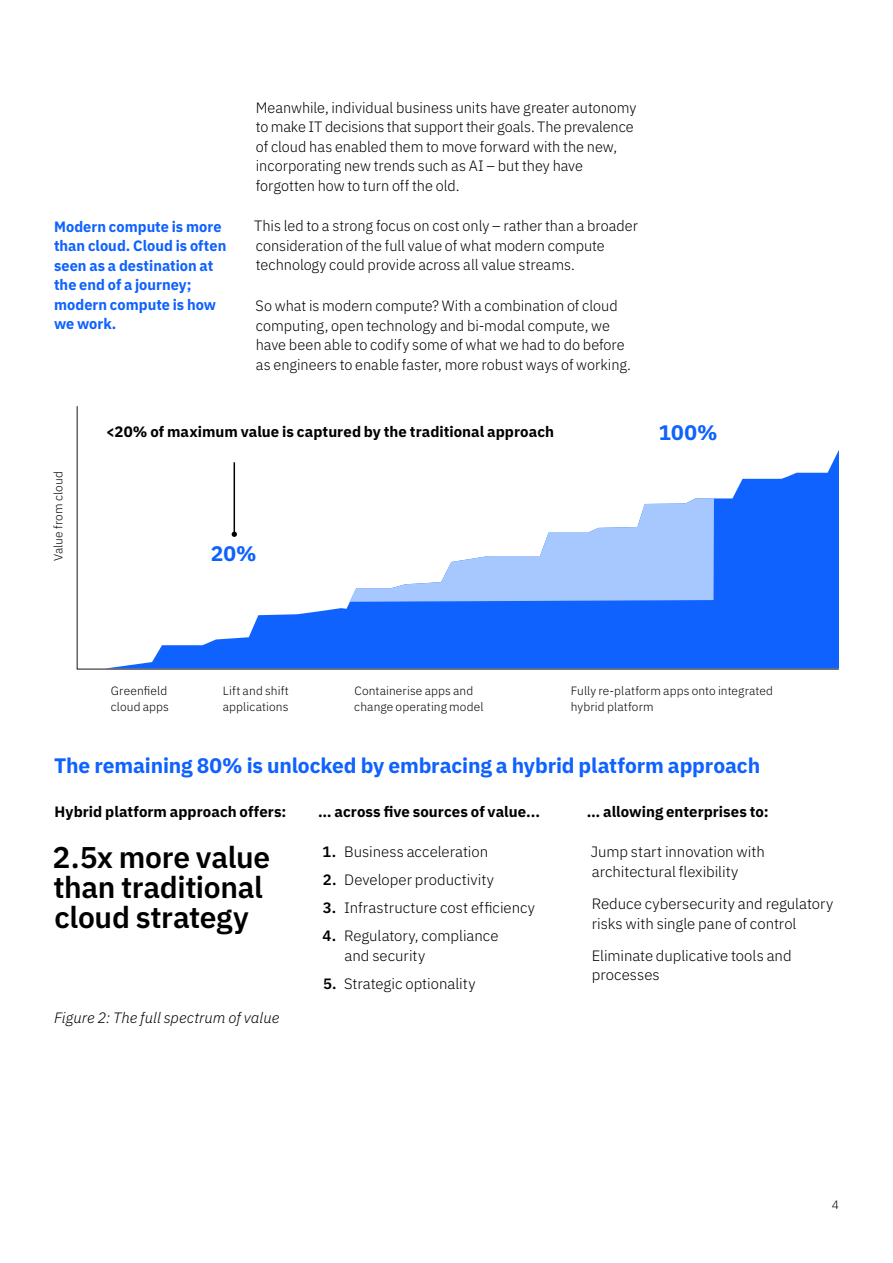
<style>
.page{position:relative;width:893px;height:1263px;background:#fff}
.page>*{position:absolute;margin:0;border:0;box-sizing:border-box;transform-origin:0 0}
.t1{font:600 30px/30px "IBM Plex Sans";letter-spacing:-.01em;color:#000}
.t2{font:700 21px "IBM Plex Sans";letter-spacing:-.005em;color:#0f62fe}
.t3{font:300 15px/19.5px "IBM Plex Sans";color:#000}
.t4{font:700 15px "IBM Plex Sans";letter-spacing:.005em;color:#000}
.t5{font:700 15px/19.5px "IBM Plex Sans";letter-spacing:.005em;color:#0f62fe}
.t6{font:italic 300 15px "IBM Plex Sans";color:#000}
.t7{font:300 12px/16.5px "IBM Plex Sans";letter-spacing:.01em;color:#000}
.s1{font-weight:600}
</style>
<div class="page">
<svg style="left:77px;top:406px;width:762px;height:263px"></svg>
<p class="t5" style="left:54px;top:215px;width:174px">Modern compute is more than cloud. Cloud is often seen as a destination at the end of a journey; modern compute is how we work.</p>
<p class="t3" style="left:256px;top:96px;width:382px">Meanwhile, individual business units have greater autonomy to make IT decisions that support their goals. The prevalence of cloud has enabled them to move forward with the new, incorporating new trends such as AI – but they have forgotten how to turn off the old.</p>
<p class="t3" style="left:254px;top:215px;width:385px">This led to a strong focus on cost only – rather than a broader consideration of the full value of what modern compute technology could provide across all value streams.</p>
<p class="t3" style="left:256px;top:295px;width:377px">So what is modern compute? With a combination of cloud computing, open technology and bi-modal compute, we have been able to codify some of what we had to do before as engineers to enable faster, more robust ways of working.</p>
<p class="t7" style="left:49px;top:561px;width:91px;rotate:-90deg">Value from cloud</p>
<p class="t4" style="left:106px;top:419px;width:450px">&lt;20% of maximum value is captured by the traditional approach</p>
<h2 class="t2" style="left:211px;top:537px;width:47px">20%</h2>
<h2 class="t2" style="left:659px;top:416px;width:60px">100%</h2>
<p class="t7" style="left:111px;top:681px;width:60px">Greenfield cloud apps</p>
<p class="t7" style="left:223px;top:681px;width:68px">Lift and shift applications</p>
<p class="t7" style="left:354px;top:681px;width:131px">Containerise apps and change operating model</p>
<p class="t7" style="left:571px;top:681px;width:204px">Fully re-platform apps onto integrated hybrid platform</p>
<h2 class="t2" style="left:54px;top:748px;width:708px">The remaining 80% is unlocked by embracing a hybrid platform approach</h2>
<p class="t4" style="left:55px;top:799px;width:233px">Hybrid platform approach offers:</p>
<h1 class="t1" style="left:53px;top:840px;width:219px">2.5x more value than traditional cloud strategy</h1>
<p class="t4" style="left:318px;top:799px;width:223px">… across five sources of value...</p>
<p class="t3" style="left:322px;top:841px;width:167px"><span class="s1">1.</span> Business acceleration</p>
<p class="t3" style="left:323px;top:869px;width:173px"><span class="s1">2.</span> Developer productivity</p>
<p class="t3" style="left:323px;top:897px;width:214px"><span class="s1">3.</span> Infrastructure cost efficiency</p>
<p class="t3" style="left:344px;top:925px;width:156px;text-indent:-22px"><span class="s1">4.</span> Regulatory, compliance and security</p>
<p class="t3" style="left:323px;top:972px;width:154px"><span class="s1">5.</span> Strategic optionality</p>
<p class="t4" style="left:587px;top:799px;width:183px">… allowing enterprises to:</p>
<p class="t3" style="left:591px;top:841px;width:176px">Jump start innovation with architectural flexibility</p>
<p class="t3" style="left:592px;top:893px;width:243px">Reduce cybersecurity and regulatory risks with single pane of control</p>
<p class="t3" style="left:592px;top:944px;width:202px">Eliminate duplicative tools and processes</p>
<p class="t6" style="left:54px;top:1006px;width:227px">Figure 2: The full spectrum of value</p>
<p class="t7" style="left:832px;top:1195px;width:9px">4</p>
</div>
